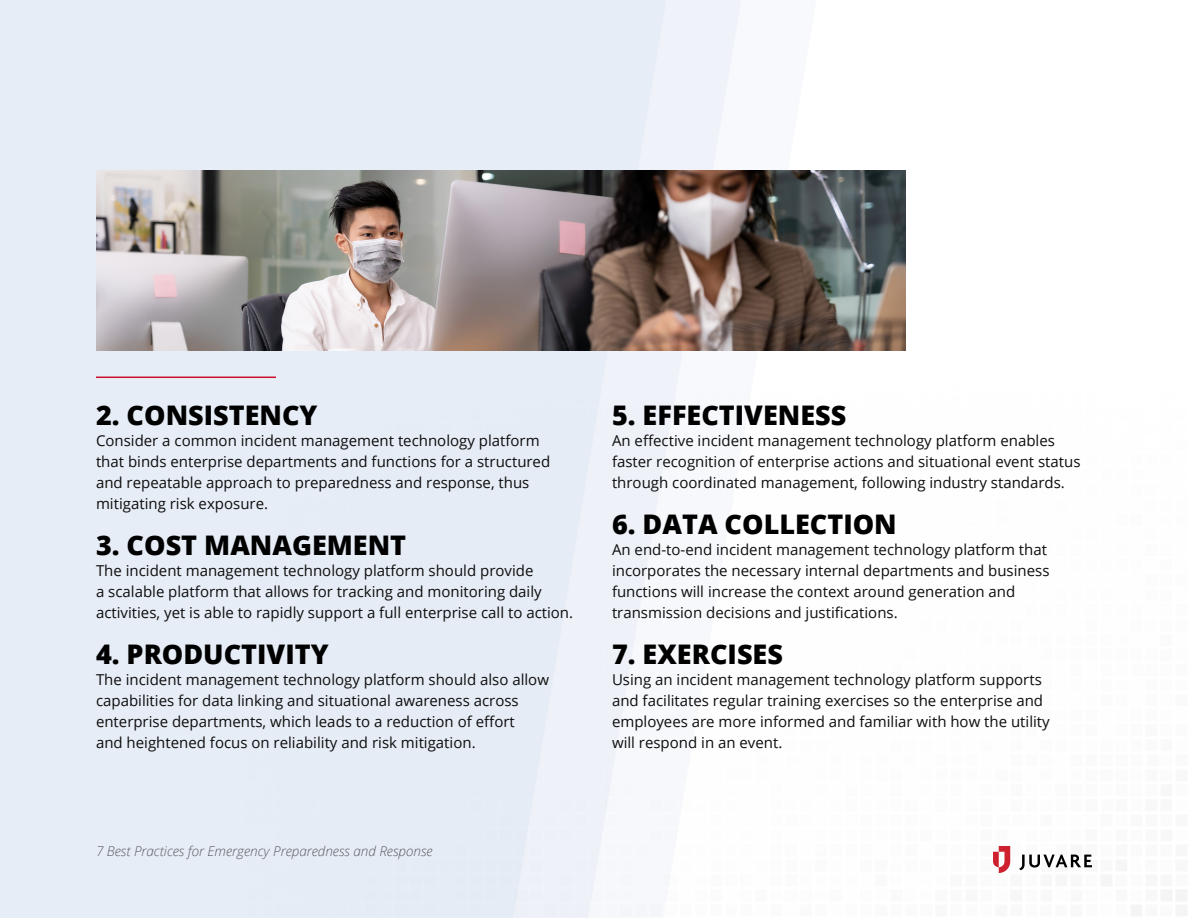
<style>
.page{position:relative;width:1188px;height:918px;background:#fff}
.page>*{position:absolute;margin:0;border:0;box-sizing:border-box;transform-origin:0 0}
.t1{font:800 27px "Open Sans";color:#000}
.t2{font:15px/21px "Open Sans";color:#0d0d0d}
.t3{font:italic 300 13.5px "Open Sans";color:#636466}
</style>
<div class="page">
<svg style="left:1019px;top:855px;width:73px;height:15px"></svg>
<svg style="left:993px;top:846px;width:17px;height:27px"></svg>
<div style="left:666px;top:0;width:75px;height:897px;background:#f6f8fb"></div>
<div style="left:0;top:0;width:666px;height:918px;background:#e7edf6"></div>
<hr style="left:96px;top:377px;width:180px;height:1px;background:#ce0e2d">
<img style="left:96px;top:170px;width:810px;height:180px">
<h1 class="t1" style="left:96px;top:395px;width:223px">2. CONSISTENCY</h1>
<p class="t2" style="left:96px;top:430px;width:456px">Consider a common incident management technology platform that binds enterprise departments and functions for a structured and repeatable approach to preparedness and response, thus mitigating risk exposure.</p>
<h1 class="t1" style="left:96px;top:524px;width:312px">3. COST MANAGEMENT</h1>
<p class="t2" style="left:96px;top:560px;width:479px">The incident management technology platform should provide<br>a scalable platform that allows for tracking and monitoring daily activities, yet is able to rapidly support a full enterprise call to action.</p>
<h1 class="t1" style="left:96px;top:633px;width:234px">4. PRODUCTIVITY</h1>
<p class="t2" style="left:96px;top:668px;width:455px">The incident management technology platform should also allow capabilities for data linking and situational awareness across enterprise departments, which leads to a reduction of effort<br>and heightened focus on reliability and risk mitigation.</p>
<p class="t3" style="left:96px;top:842px;width:338px">7 Best Practices for Emergency Preparedness and Response</p>
<h1 class="t1" style="left:612px;top:395px;width:236px">5. EFFECTIVENESS</h1>
<p class="t2" style="left:612px;top:430px;width:470px">An effective incident management technology platform enables faster recognition of enterprise actions and situational event status through coordinated management, following industry standards.</p>
<h1 class="t1" style="left:612px;top:503px;width:286px">6. DATA COLLECTION</h1>
<p class="t2" style="left:612px;top:539px;width:439px">An end-to-end incident management technology platform that incorporates the necessary internal departments and business functions will increase the context around generation and transmission decisions and justifications.</p>
<h1 class="t1" style="left:612px;top:633px;width:172px">7. EXERCISES</h1>
<p class="t2" style="left:612px;top:668px;width:439px">Using an incident management technology platform supports and facilitates regular training exercises so the enterprise and employees are more informed and familiar with how the utility will respond in an event.</p>
</div>
